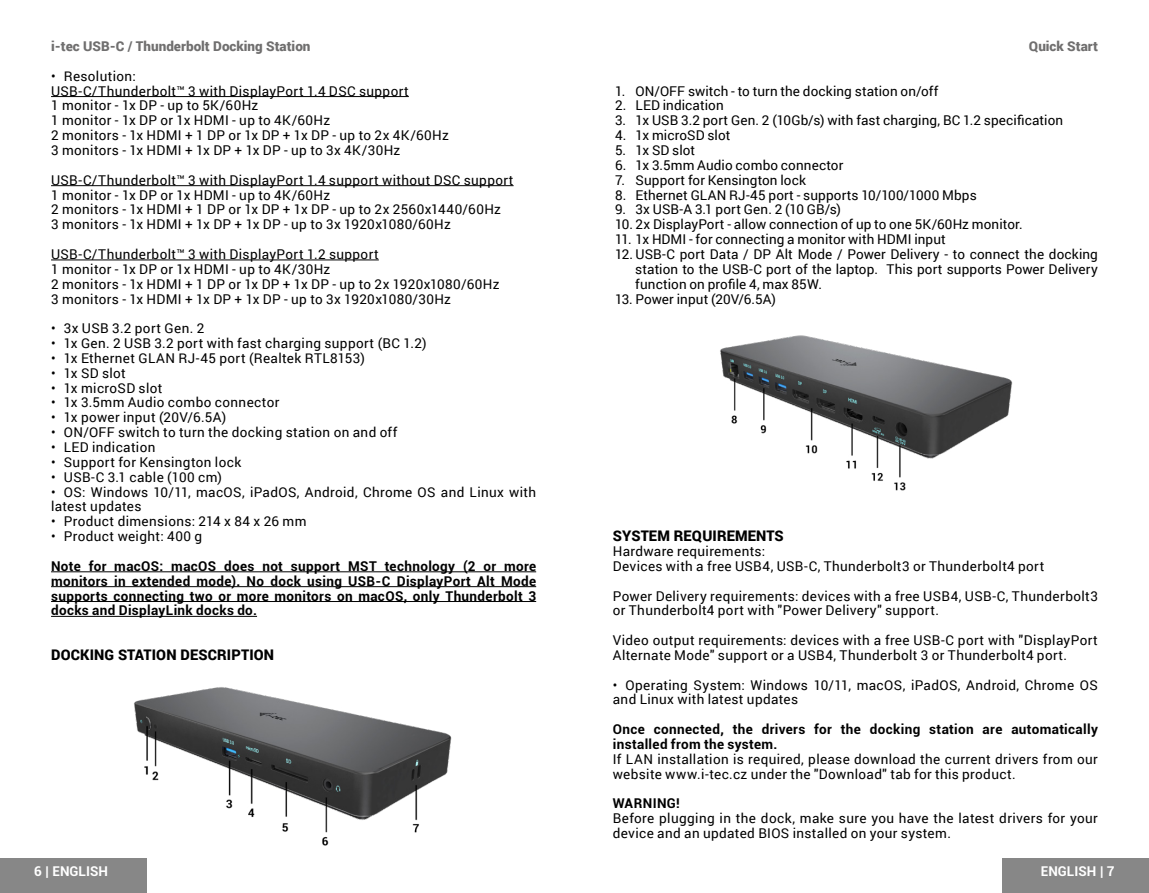
<style>
.page{position:relative;width:1149px;height:893px;background:#fff}
.page>*{position:absolute;margin:0;border:0;box-sizing:border-box;transform-origin:0 0}
.t1{font:900 14.62px "Roboto";letter-spacing:.01em;color:#000}
.t2{font:13.5px/14.8px "Roboto";letter-spacing:.025em;color:#000}
.t3{font:700 13.5px/14.8px "Roboto";letter-spacing:.025em;color:#000;text-align:justify}
.t4{font:13.5px "Roboto";letter-spacing:.005em;color:#000}
.t5{font:900 13.5px "Roboto";color:#706f6f}
.t6{font:700 13.5px "Roboto";color:#fff}
</style>
<div class="page">
<div style="left:0;top:858px;width:147px;height:35px;background:#878787"></div>
<div style="left:1001px;top:858px;width:147px;height:35px;background:#878787"></div>
<svg style="left:1001px;top:858px;width:1px;height:32px"></svg>
<hr style="left:51px;top:96px;width:358px;height:1px;background:#000">
<hr style="left:51px;top:185px;width:462px;height:1px;background:#000">
<hr style="left:51px;top:260px;width:328px;height:1px;background:#000">
<hr style="left:51px;top:571px;width:485px;height:1px;background:#000">
<hr style="left:51px;top:586px;width:485px;height:1px;background:#000">
<hr style="left:51px;top:601px;width:485px;height:1px;background:#000">
<hr style="left:51px;top:616px;width:206px;height:1px;background:#000">
<img style="left:134px;top:687px;width:318px;height:159px">
<img style="left:720px;top:335px;width:293px;height:156px">
<p class="t5" style="left:51px;top:37px;width:261px">i-tec USB-C / Thunderbolt Docking Station</p>
<p class="t5" style="left:1028px;top:37px;width:71px">Quick Start</p>
<p class="t2" style="left:51px;top:68px;width:399px">• Resolution:<br>USB-C/Thunderbolt™ 3 with DisplayPort 1.4 DSC support<br>1 monitor - 1x DP - up to 5K/60Hz<br>1 monitor - 1x DP or 1x HDMI - up to 4K/60Hz<br>2 monitors - 1x HDMI + 1 DP or 1x DP + 1x DP - up to 2x 4K/60Hz 3 monitors - 1x HDMI + 1x DP + 1x DP - up to 3x 4K/30Hz</p>
<p class="t2" style="left:51px;top:172px;width:464px">USB-C/Thunderbolt™ 3 with DisplayPort 1.4 support without DSC support 1 monitor - 1x DP or 1x HDMI - up to 4K/60Hz<br>2 monitors - 1x HDMI + 1 DP or 1x DP + 1x DP - up to 2x 2560x1440/60Hz<br>3 monitors - 1x HDMI + 1x DP + 1x DP - up to 3x 1920x1080/60Hz</p>
<p class="t2" style="left:51px;top:246px;width:450px">USB-C/Thunderbolt™ 3 with DisplayPort 1.2 support<br>1 monitor - 1x DP or 1x HDMI - up to 4K/30Hz<br>2 monitors - 1x HDMI + 1 DP or 1x DP + 1x DP - up to 2x 1920x1080/60Hz 3 monitors - 1x HDMI + 1x DP + 1x DP - up to 3x 1920x1080/30Hz</p>
<p class="t2" style="left:51px;top:320px;width:155px">• 3x USB 3.2 port Gen. 2</p>
<p class="t2" style="left:51px;top:335px;width:377px">• 1x Gen. 2 USB 3.2 port with fast charging support (BC 1.2)</p>
<p class="t2" style="left:51px;top:350px;width:315px">• 1x Ethernet GLAN RJ-45 port (Realtek RTL8153)</p>
<p class="t2" style="left:51px;top:365px;width:76px">• 1x SD slot</p>
<p class="t2" style="left:51px;top:380px;width:113px">• 1x microSD slot</p>
<p class="t2" style="left:51px;top:395px;width:230px">• 1x 3.5mm Audio combo connector</p>
<p class="t2" style="left:51px;top:410px;width:177px">• 1x power input (20V/6.5A)</p>
<p class="t2" style="left:51px;top:424px;width:348px">• ON/OFF switch to turn the docking station on and off</p>
<p class="t2" style="left:51px;top:439px;width:106px">• LED indication</p>
<p class="t2" style="left:51px;top:454px;width:192px">• Support for Kensington lock</p>
<p class="t2" style="left:51px;top:469px;width:172px">• USB-C 3.1 cable (100 cm)</p>
<p class="t2" style="left:51px;top:484px;width:486px">• OS: Windows 10/11, macOS, iPadOS, Android, Chrome OS and Linux with latest updates</p>
<p class="t2" style="left:51px;top:513px;width:257px">• Product dimensions: 214 x 84 x 26 mm</p>
<p class="t2" style="left:51px;top:528px;width:153px">• Product weight: 400 g</p>
<p class="t3" style="left:51px;top:558px;width:486px">Note for macOS: macOS does not support MST technology (2 or more monitors in extended mode). No dock using USB-C DisplayPort Alt Mode supports connecting two or more monitors on macOS, only Thunderbolt 3 docks and DisplayLink docks do.</p>
<p class="t1" style="left:51px;top:644px;width:224px">DOCKING STATION DESCRIPTION</p>
<p class="t2" style="left:615px;top:83px;width:325px">1. ON/OFF switch - to turn the docking station on/off</p>
<p class="t4" style="left:615px;top:96px;width:110px">2. LED indication</p>
<p class="t2" style="left:615px;top:113px;width:449px">3. 1x USB 3.2 port Gen. 2 (10Gb/s) with fast charging, BC 1.2 specification</p>
<p class="t4" style="left:615px;top:126px;width:117px">4. 1x microSD slot</p>
<p class="t2" style="left:615px;top:142px;width:82px">5. 1x SD slot</p>
<p class="t2" style="left:615px;top:157px;width:230px">6. 1x 3.5mm Audio combo connector</p>
<p class="t2" style="left:615px;top:172px;width:192px">7. Support for Kensington lock</p>
<p class="t2" style="left:615px;top:187px;width:363px">8. Ethernet GLAN RJ-45 port - supports 10/100/1000 Mbps</p>
<p class="t4" style="left:615px;top:200px;width:227px">9. 3x USB-A 3.1 port Gen. 2 (10 GB/s)</p>
<p class="t2" style="left:615px;top:216px;width:409px">10. 2x DisplayPort - allow connection of up to one 5K/60Hz monitor.</p>
<p class="t4" style="left:615px;top:230px;width:332px">11. 1x HDMI - for connecting a monitor with HDMI input</p>
<p class="t2" style="left:635px;top:246px;width:464px;text-align:justify;text-indent:-20px">12. USB-C port Data / DP Alt Mode / Power Delivery - to connect the docking station to the USB-C port of the laptop. This port supports Power Delivery function on profile 4, max 85W.</p>
<p class="t4" style="left:615px;top:289px;width:162px">13. Power input (20V/6.5A)</p>
<p class="t1" style="left:612px;top:526px;width:172px">SYSTEM REQUIREMENTS</p>
<p class="t2" style="left:612px;top:543px;width:433px">Hardware requirements:<br>Devices with a free USB4, USB-C, Thunderbolt3 or Thunderbolt4 port</p>
<p class="t2" style="left:612px;top:588px;width:486px">Power Delivery requirements: devices with a free USB4, USB-C, Thunderbolt3 or Thunderbolt4 port with "Power Delivery" support.</p>
<p class="t2" style="left:612px;top:632px;width:486px">Video output requirements: devices with a free USB-C port with "DisplayPort<br>Alternate Mode" support or a USB4, Thunderbolt 3 or Thunderbolt4 port.</p>
<p class="t2" style="left:612px;top:677px;width:486px">• Operating System: Windows 10/11, macOS, iPadOS, Android, Chrome OS and Linux with latest updates</p>
<p class="t3" style="left:612px;top:721px;width:486px">Once connected, the drivers for the docking station are automatically installed from the system.</p>
<p class="t2" style="left:612px;top:751px;width:486px">If LAN installation is required, please download the current drivers from our website www.i-tec.cz under the "Download" tab for this product.</p>
<p class="t3" style="left:612px;top:796px;width:69px">WARNING!</p>
<p class="t2" style="left:612px;top:810px;width:486px">Before plugging in the dock, make sure you have the latest drivers for your device and an updated BIOS installed on your system.</p>
<p class="t6" style="left:34px;top:862px;width:75px">6 | ENGLISH</p>
<p class="t6" style="left:1040px;top:862px;width:75px">ENGLISH | 7</p>
</div>
